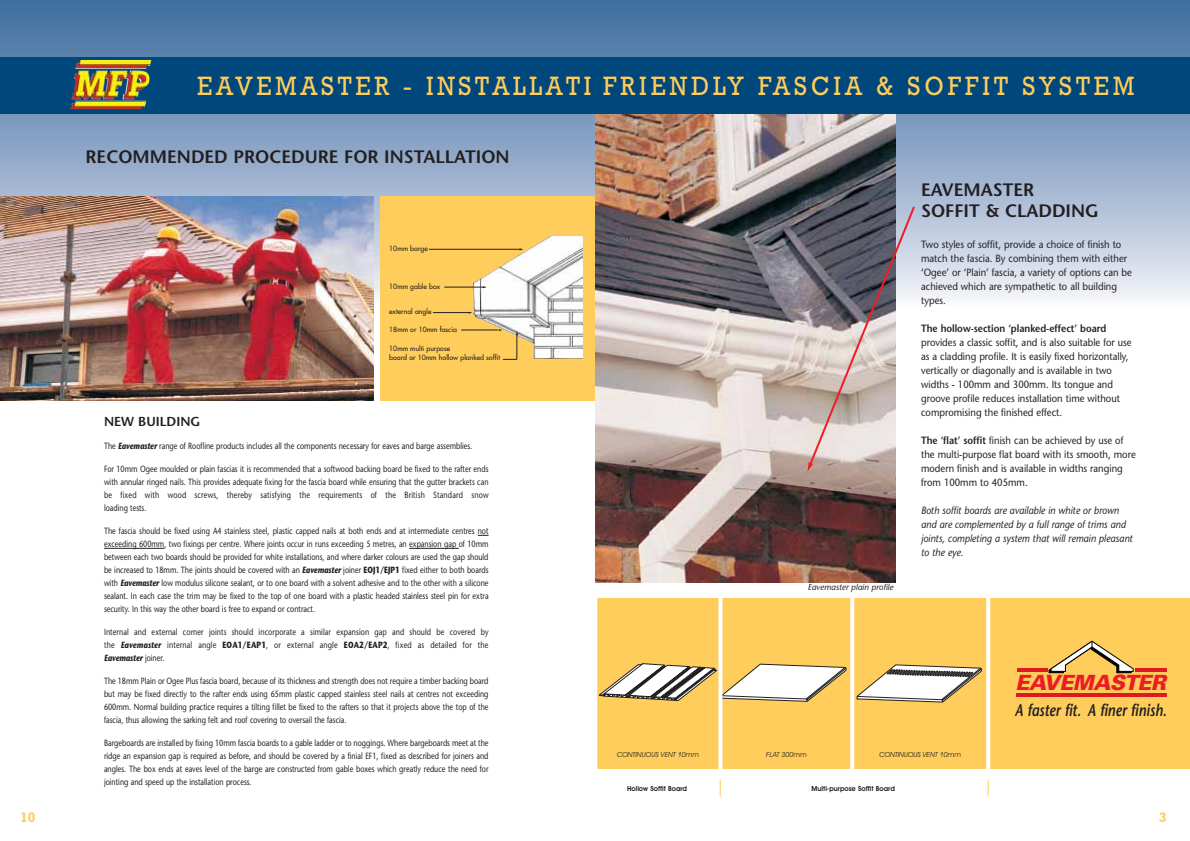
<style>
.page{position:relative;width:1190px;height:841px;background:#fff}
.page>*{position:absolute;margin:0;border:0;box-sizing:border-box;transform-origin:0 0}
.t1{font:27px "Rockwell";letter-spacing:.16em;color:#ffcd5b;scale:.9 1}
.t2{font:italic 900 21px "Univers";letter-spacing:-.035em;color:#ed1c24}
.t3{font:600 18px/21.6px "Stone Sans";color:#231f20}
.t4{font:italic 600 17px "Stone Sans";color:#231f20;scale:.8 1}
.t5{font:700 14px "Rockwell";color:#ffcd5b}
.t6{font:600 13px "Stone Sans";color:#231f20}
.t7{font:10.5px/14px "Stone Sans";color:#231f20;scale:.9 1}
.t8{font:italic 10.5px/14px "Stone Sans";color:#231f20;scale:.9 1}
.t9{font:600 10.5px "Stone Sans";color:#231f20;scale:.9 1}
.t10{font:9px/13px "Stone Sans";color:#231f20;text-align:justify;scale:.8 1}
.t11{font:italic 8.5px "Stone Sans";color:#231f20}
.t12{font:7px/9.5px "Futura";color:#231f20}
.t13{font:italic 7px "Avant Garde IT Cby BT";color:#231f20}
.t14{font:600 7px "Avant Garde IT Cby BT";color:#231f20}
.s1{font-weight:700;font-style:italic}
.s2{font-weight:700}
.s3{font-weight:600}
</style>
<div class="page">
<svg style="left:595px;top:0;width:595px;height:299px;background:#89a4c4"></svg>
<div style="left:595px;top:598px;width:595px;height:170px;background:#ffcd5b"></div>
<svg style="left:850px;top:598px;width:4px;height:171px"></svg>
<svg style="left:857px;top:664px;width:125px;height:38px"></svg>
<svg style="left:720px;top:780px;width:1px;height:17px"></svg>
<svg style="left:986px;top:598px;width:4px;height:171px"></svg>
<hr style="left:1017px;top:693px;width:150px;height:3px;background:#dd1a21">
<hr style="left:1135px;top:669px;width:32px;height:3px;background:#dd1a21">
<hr style="left:1017px;top:669px;width:31px;height:3px;background:#dd1a21">
<svg style="left:1049px;top:641px;width:85px;height:32px"></svg>
<svg style="left:988px;top:779px;width:1px;height:17px"></svg>
<svg style="left:0;top:0;width:595px;height:306px;background:#7494ba"></svg>
<div style="left:0;top:57px;width:595px;height:56px;background:#00477b"></div>
<img style="left:70px;top:60px;width:81px;height:50px">
<img style="left:0;top:196px;width:373px;height:205px">
<svg style="left:380px;top:196px;width:215px;height:205px;background:#f9d277"></svg>
<hr style="left:104px;top:548px;width:60px;height:1px;background:#231f20">
<hr style="left:409px;top:548px;width:50px;height:1px;background:#231f20">
<img style="left:595px;top:113px;width:301px;height:469px">
<div style="left:595px;top:57px;width:595px;height:56px;background:#00477b"></div>
<svg style="left:718px;top:598px;width:4px;height:171px"></svg>
<svg style="left:808px;top:204px;width:109px;height:267px;background:#ada5a7"></svg>
<hr style="left:593px;top:595px;width:4px;height:175px;background:#fff">
<svg style="left:599px;top:663px;width:248px;height:39px"></svg>
<img style="left:518px;top:329px;width:64px;height:30px">
<hr style="left:429px;top:249px;width:91px;height:1px;background:#231f20">
<hr style="left:444px;top:287px;width:40px;height:1px;background:#231f20">
<hr style="left:433px;top:312px;width:36px;height:1px;background:#231f20">
<hr style="left:461px;top:330px;width:37px;height:1px;background:#231f20">
<svg style="left:499px;top:329px;width:19px;height:31px"></svg>
<h3 class="t5" style="left:20px;top:813px;width:17px">10</h3>
<h1 class="t1" style="left:197px;top:77px;width:1043px">EAVEMASTER - INSTALLATI FRIENDLY FASCIA &amp; SOFFIT SYSTEM</h1>
<h3 class="t3" style="left:86px;top:148px;width:426px">RECOMMENDED PROCEDURE FOR INSTALLATION</h3>
<p class="t12" style="left:389px;top:244px;width:40px">10mm barge</p>
<p class="t12" style="left:389px;top:282px;width:53px">10mm gable box</p>
<p class="t12" style="left:389px;top:307px;width:44px">external angle</p>
<p class="t12" style="left:389px;top:325px;width:69px">18mm or 10mm fascia</p>
<p class="t12" style="left:389px;top:344px;width:112px">10mm multi purpose<br>board or 10mm hollow planked soffit</p>
<h3 class="t6" style="left:104px;top:417px;width:98px">NEW BUILDING</h3>
<p class="t10" style="left:104px;top:441px;width:462px">The <span class="s1">Eavemaster</span> range of Roofline products includes all the components necessary for eaves and barge assemblies.</p>
<p class="t10" style="left:104px;top:464px;width:482px">For 10mm Ogee moulded or plain fascias it is recommended that a softwood backing board be fixed to the rafter ends with annular ringed nails. This provides adequate fixing for the fascia board while ensuring that the gutter brackets can be fixed with wood screws, thereby satisfying the requirements of the British Standard snow loading tests.</p>
<p class="t10" style="left:104px;top:526px;width:482px">The fascia should be fixed using A4 stainless steel, plastic capped nails at both ends and at intermediate centres not exceeding 600mm, two fixings per centre. Where joints occur in runs exceeding 5 metres, an expansion gap of 10mm between each two boards should be provided for white installations, and where darker colours are used the gap should be increased to 18mm. The joints should be covered with an <span class="s1">Eavemaster</span> joiner <span class="s2">EOJ1/EJP1</span> fixed either to both boards with <span class="s1">Eavemaster</span> low modulus silicone sealant, or to one board with a solvent adhesive and to the other with a silicone sealant. In each case the trim may be fixed to the top of one board with a plastic headed stainless steel pin for extra security. In this way the other board is free to expand or contract.</p>
<p class="t10" style="left:104px;top:627px;width:482px">Internal and external corner joints should incorporate a similar expansion gap and should be covered by the <span class="s1">Eavemaster</span> internal angle <span class="s2">EOA1/EAP1</span>, or external angle <span class="s2">EOA2/EAP2</span>, fixed as detailed for the <span class="s1">Eavemaster</span> joiner.</p>
<p class="t10" style="left:104px;top:676px;width:482px">The 18mm Plain or Ogee Plus fascia board, because of its thickness and strength does not require a timber backing board but may be fixed directly to the rafter ends using 65mm plastic capped stainless steel nails at centres not exceeding 600mm. Normal building practice requires a tilting fillet be fixed to the rafters so that it projects above the top of the fascia, thus allowing the sarking felt and roof covering to oversail the fascia.</p>
<p class="t10" style="left:104px;top:738px;width:482px">Bargeboards are installed by fixing 10mm fascia boards to a gable ladder or to noggings. Where bargeboards meet at the ridge an expansion gap is required as before, and should be covered by a finial EF1, fixed as described for joiners and angles. The box ends at eaves level of the barge are constructed from gable boxes which greatly reduce the need for jointing and speed up the installation process.</p>
<p class="t13" style="left:617px;top:752px;width:83px">CONTINUOUS VENT 10mm</p>
<p class="t14" style="left:627px;top:786px;width:62px">Hollow Soffit Board</p>
<p class="t11" style="left:808px;top:584px;width:87px">Eavemaster plain profile</p>
<h3 class="t3" style="left:921px;top:180px;width:179px">EAVEMASTER<br>SOFFIT &amp; CLADDING</h3>
<p class="t7" style="left:921px;top:239px;width:236px">Two styles of soffit, provide a choice of finish to match the fascia. By combining them with either ‘Ogee’ or ‘Plain’ fascia, a variety of options can be achieved which are sympathetic to all building types.</p>
<p class="t9" style="left:921px;top:325px;width:208px">The hollow-section ‘planked-effect’ board</p>
<p class="t7" style="left:921px;top:337px;width:236px">provides a classic soffit, and is also suitable for use as a cladding profile. It is easily fixed horizontally, vertically or diagonally and is available in two widths - 100mm and 300mm. Its tongue and groove profile reduces installation time without compromising the finished effect.</p>
<p class="t7" style="left:921px;top:435px;width:240px"><span class="s3">The ‘flat’ soffit</span> finish can be achieved by use of the multi-purpose flat board with its smooth, more modern finish and is available in widths ranging from 100mm to 405mm.</p>
<p class="t8" style="left:921px;top:505px;width:237px">Both soffit boards are available in white or brown and are complemented by a full range of trims and joints, completing a system that will remain pleasant to the eye.</p>
<h2 class="t2" style="left:1016px;top:675px;width:152px">EAVEMASTER</h2>
<h3 class="t4" style="left:1015px;top:704px;width:191px">A faster fit. A finer finish.</h3>
<p class="t13" style="left:766px;top:752px;width:42px">FLAT 300mm</p>
<p class="t13" style="left:879px;top:752px;width:83px">CONTINUOUS VENT 10mm</p>
<p class="t14" style="left:812px;top:786px;width:85px">Multi-purpose Soffit Board</p>
<h3 class="t5" style="left:1159px;top:813px;width:9px">3</h3>
</div>
